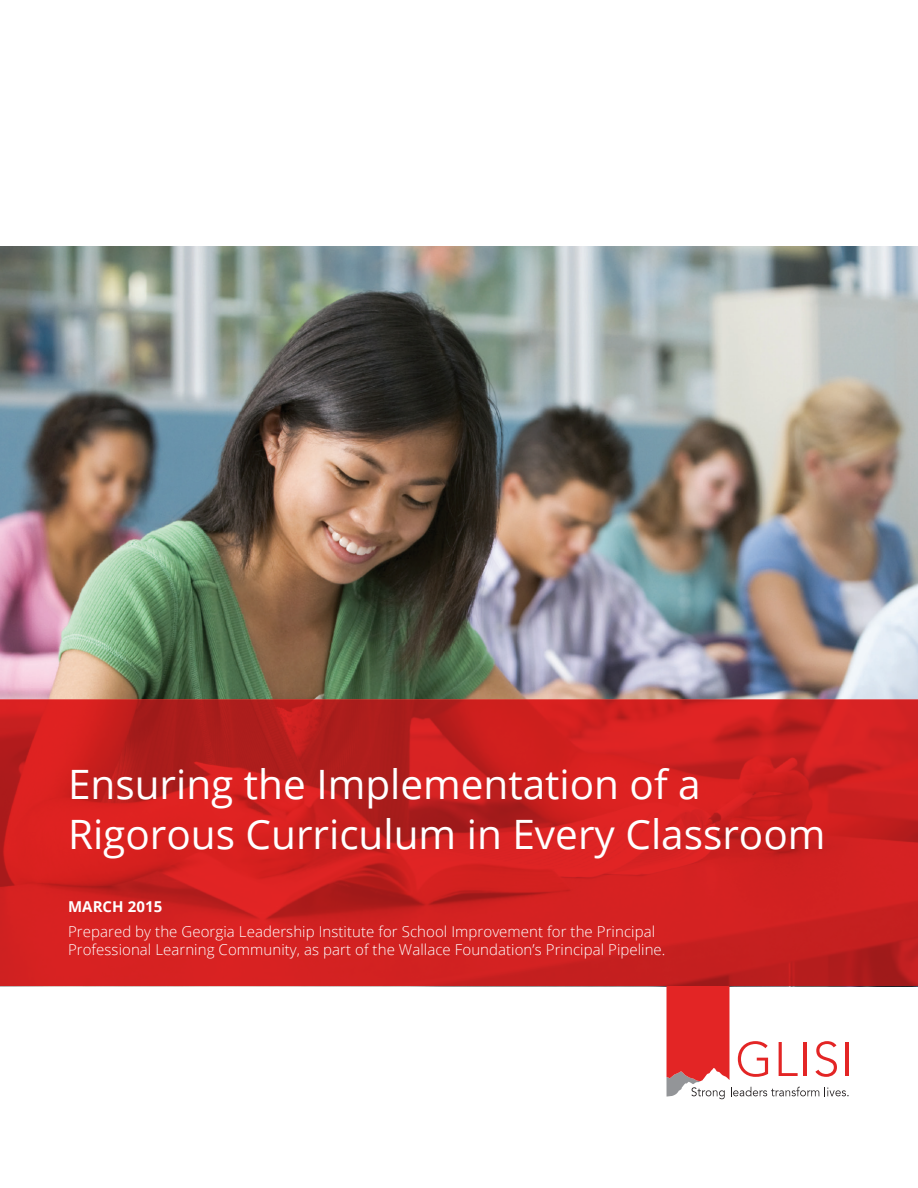
<style>
.page{position:relative;width:918px;height:1188px;background:#fff}
.page>*{position:absolute;margin:0;border:0;box-sizing:border-box;transform-origin:0 0}
.t1{font:40.5px/49.5px "Open Sans";color:#fff}
.t2{font:300 15px/18px "Open Sans";letter-spacing:.005em;color:#fff}
.t3{font:700 15px "Open Sans";letter-spacing:.005em;color:#fff}
</style>
<div class="page">
<img style="left:0;top:247px;width:918px;height:452px">
<svg style="left:667px;top:986px;width:182px;height:113px"></svg>
<svg style="left:0;top:699px;width:918px;height:287px;fill:#d22121"></svg>
<h1 class="t1" style="left:68px;top:759px;width:759px">Ensuring the Implementation of a<br>Rigorous Curriculum in Every Classroom</h1>
<p class="t3" style="left:68px;top:896px;width:96px">MARCH 2015</p>
<p class="t2" style="left:68px;top:922px;width:599px">Prepared by the Georgia Leadership Institute for School Improvement for the Principal<br>Professional Learning Community, as part of the Wallace Foundation’s Principal Pipeline.</p>
</div>
